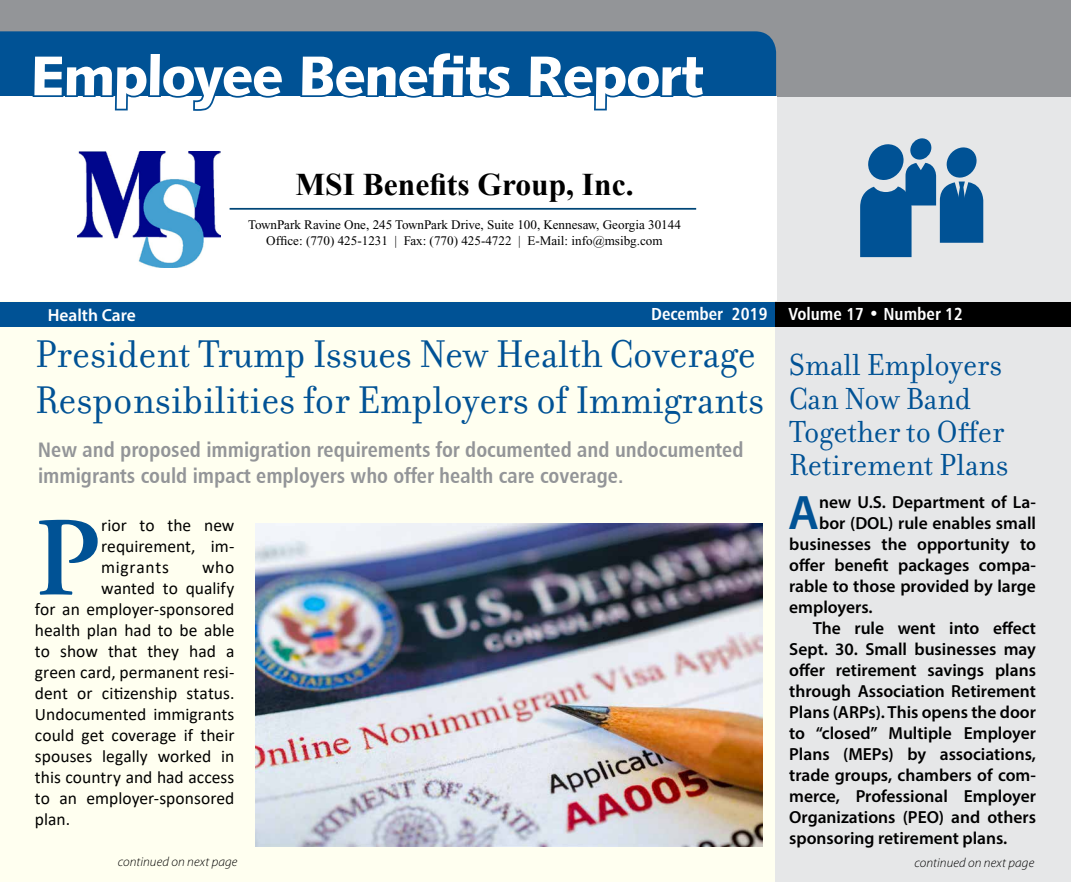
<style>
.page{position:relative;width:1071px;height:882px;background:#fff}
.page>*{position:absolute;margin:0;border:0;box-sizing:border-box;transform-origin:0 0}
.t1{font:600 112.52px "Adobe Garamond Pro";color:#005295}
.t2{font:56px "Humanist 531 BT Black A";letter-spacing:-.025em;color:#fff}
.t3{font:600 48.65px "Myriad Pro";color:#005295}
.t4{font:41.65px/45.5px "Filosofia";color:#005295}
.t5{font:32.9px/33.2px "Filosofia";color:#005295}
.t6{font:700 31.5px "Times New Roman";color:#000}
.t7{font:21px/25.2px "Humanist 777 BT Bold Condensed B";color:#939598}
.t8{font:600 17.5px "Myriad Pro";color:#000}
.t9{font:17.5px/21px "Calibri";color:#000;text-align:justify}
.t10{font:17.5px "Humanist 777 BT Bold Condensed B";color:#fff}
.t11{font:600 17.5px "Myriad Pro";color:#fff}
.t12{font:13.12px/15.8px "Times New Roman";color:#000;text-align:center}
.t13{font:italic 300 13.12px "Myriad Pro";letter-spacing:.01em;color:#000}
</style>
<div class="page">
<div style="left:1px;top:1px;width:1070px;height:881px;background:#fffff0"></div>
<div style="left:776px;top:75px;width:295px;height:807px;background:#e6e7e8"></div>
<div style="left:0;top:0;width:1071px;height:96px;background:#939598"></div>
<div style="left:0;top:31px;width:776px;height:65px;background:#005295"></div>
<div style="left:0;top:96px;width:776px;height:205px;background:#fff"></div>
<svg style="left:910px;top:138px;width:22px;height:22px"></svg>
<svg style="left:860px;top:144px;width:123px;height:113px"></svg>
<div style="left:0;top:303px;width:776px;height:24px;background:#005295"></div>
<div style="left:776px;top:303px;width:295px;height:24px;background:#000"></div>
<svg style="left:31px;top:50px;width:254px;height:61px"></svg>
<div style="left:299px;top:50px;width:215px;height:48px;background:#005295"></div>
<svg style="left:527px;top:53px;width:180px;height:58px"></svg>
<img style="left:256px;top:523px;width:507px;height:324px">
<img style="left:77px;top:151px;width:144px;height:116px">
<hr style="left:230px;top:208px;width:466px;height:2px;background:#004677">
<h2 class="t2" style="left:31px;top:40px;width:674px">Employee Benefits Report</h2>
<h3 class="t6" style="left:295px;top:162px;width:340px">MSI Benefits Group, Inc.</h3>
<p class="t12" style="left:248px;top:217px;width:434px">TownPark Ravine One, 245 TownPark Drive, Suite 100, Kennesaw, Georgia 30144<br>Office: (770) 425-1231 | Fax: (770) 425-4722 | E-Mail: info@msibg.com</p>
<p class="t11" style="left:48px;top:304px;width:90px">Health Care</p>
<p class="t10" style="left:651px;top:303px;width:313px">December 2019 Volume 17 • Number 12</p>
<h3 class="t4" style="left:35px;top:332px;width:731px">President Trump Issues New Health Coverage<br>Responsibilities for Employers of Immigrants</h3>
<p class="t7" style="left:38px;top:437px;width:707px">New and proposed immigration requirements for documented and undocumented immigrants could impact employers who offer health care coverage.</p>
<h1 class="t1" style="left:35px;top:494px;width:68px">P</h1>
<p class="t9" style="left:101px;top:515px;width:135px">rior to the new requirement, im&shy;migrants</p>
<p class="t9" style="left:202px;top:557px;width:34px">who</p>
<p class="t9" style="left:101px;top:578px;width:135px">wanted to qualify</p>
<p class="t9" style="left:35px;top:599px;width:201px">for an employer-sponsored</p>
<p class="t9" style="left:35px;top:620px;width:201px">health plan had to be able</p>
<p class="t9" style="left:35px;top:641px;width:201px">to show that they had a</p>
<p class="t9" style="left:35px;top:662px;width:201px">green card, permanent resi-</p>
<p class="t9" style="left:35px;top:683px;width:201px">dent or citizenship status.</p>
<p class="t9" style="left:35px;top:704px;width:201px">Undocumented immigrants</p>
<p class="t9" style="left:35px;top:725px;width:201px">could get coverage if their</p>
<p class="t9" style="left:35px;top:746px;width:201px">spouses legally worked in</p>
<p class="t9" style="left:35px;top:767px;width:201px">this country and had access</p>
<p class="t9" style="left:35px;top:788px;width:201px">to an employer-sponsored</p>
<p class="t9" style="left:35px;top:809px;width:37px">plan.</p>
<h3 class="t5" style="left:789px;top:349px;width:221px">Small Employers<br>Can Now Band<br>Together to Offer<br>Retirement Plans</h3>
<h3 class="t3" style="left:788px;top:482px;width:32px">A</h3>
<p class="t8" style="left:819px;top:491px;width:218px">new U.S. Department of La-</p>
<p class="t8" style="left:819px;top:512px;width:218px">bor (DOL) rule enables small</p>
<p class="t8" style="left:789px;top:533px;width:248px">businesses the opportunity to</p>
<p class="t8" style="left:789px;top:554px;width:248px">offer benefit packages compa-</p>
<p class="t8" style="left:789px;top:575px;width:248px">rable to those provided by large</p>
<p class="t8" style="left:789px;top:596px;width:85px">employers.</p>
<p class="t8" style="left:813px;top:617px;width:225px">The rule went into effect</p>
<p class="t8" style="left:789px;top:638px;width:248px">Sept. 30. Small businesses may</p>
<p class="t8" style="left:789px;top:659px;width:248px">offer retirement savings plans</p>
<p class="t8" style="left:789px;top:680px;width:248px">through Association Retirement</p>
<p class="t8" style="left:789px;top:701px;width:248px">Plans (ARPs). This opens the door</p>
<p class="t8" style="left:789px;top:722px;width:248px">to “closed” Multiple Employer</p>
<p class="t8" style="left:789px;top:743px;width:248px">Plans (MEPs) by associations,</p>
<p class="t8" style="left:789px;top:764px;width:248px">trade groups, chambers of com-</p>
<p class="t8" style="left:789px;top:785px;width:248px">merce, Professional Employer</p>
<p class="t8" style="left:789px;top:806px;width:248px">Organizations (PEO) and others</p>
<p class="t8" style="left:789px;top:827px;width:220px">sponsoring retirement plans.</p>
<p class="t13" style="left:118px;top:854px;width:121px">continued on next page</p>
<p class="t13" style="left:915px;top:856px;width:121px">continued on next page</p>
</div>
